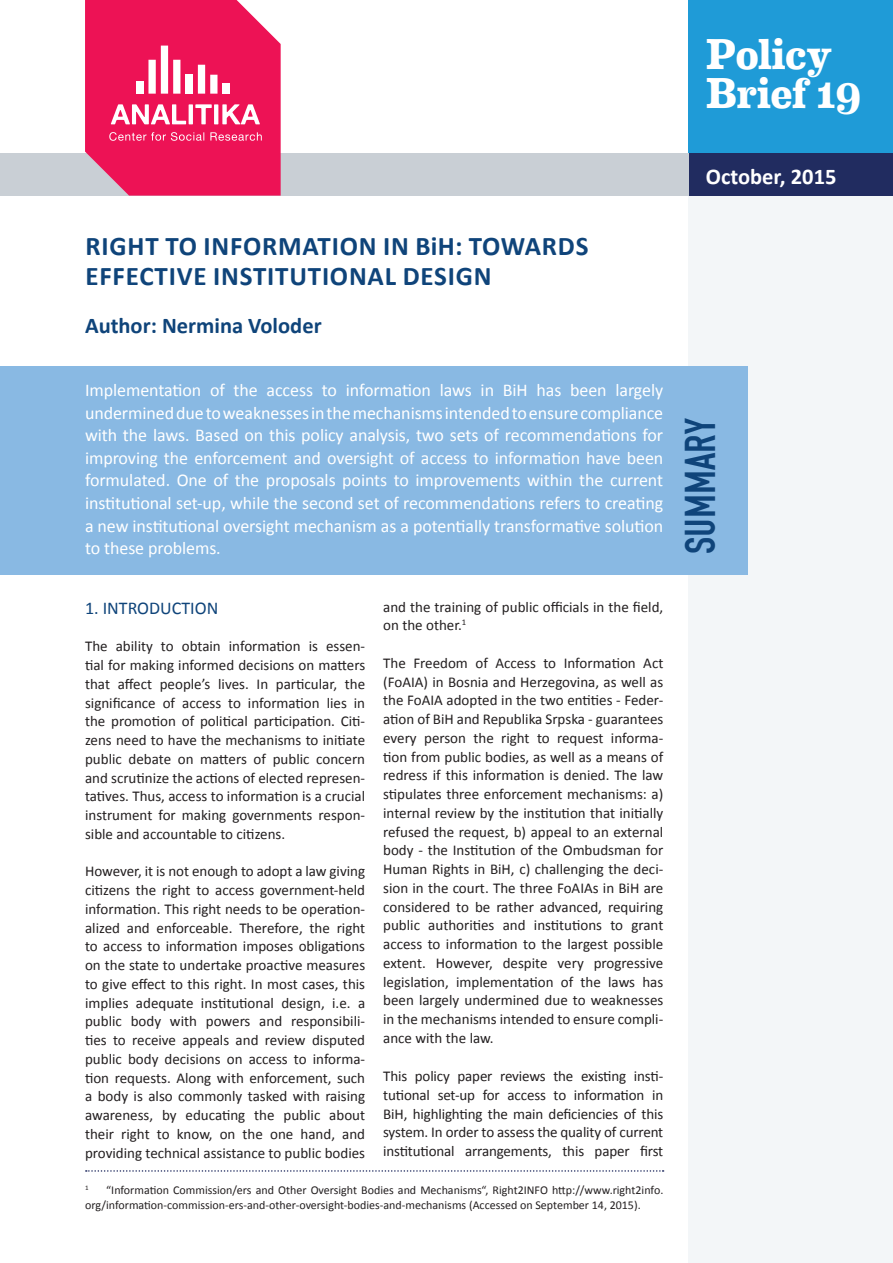
<style>
.page{position:relative;width:893px;height:1263px;background:#fff}
.page>*{position:absolute;margin:0;border:0;box-sizing:border-box;transform-origin:0 0}
.t1{font:45px "H Fette Engschrift";color:#0f447a}
.t2{font:700 43.5px/39px "Eames Century Modern";letter-spacing:-.015em;color:#fff}
.t3{font:700 27px/30px "Calibri";letter-spacing:.03em;color:#0f447a}
.t4{font:700 22.5px "Calibri";color:#0f447a}
.t5{font:700 22.5px "Calibri";color:#fff}
.t6{font:18px/22.5px "Calibri";letter-spacing:-.005em;color:#fff;text-align:justify}
.t7{font:18px "Calibri";color:#0f447a}
.t8{font:15px/18.8px "Calibri";color:#231f20;text-align:justify}
.t9{font:12px/15px "Calibri";color:#231f20}
.t10{font:6.9px "Calibri";color:#231f20}
</style>
<div class="page">
<div style="left:689px;top:196px;width:204px;height:1067px;background:#f3f6f8"></div>
<div style="left:689px;top:0;width:204px;height:155px;background:#1f9bd7"></div>
<div style="left:689px;top:153px;width:204px;height:43px;background:#212c60"></div>
<div style="left:0;top:153px;width:689px;height:43px;background:#c9cfd5"></div>
<div style="left:0;top:366px;width:747px;height:208px;background:#89b9e3"></div>
<svg style="left:86px;top:1170px;width:578px;height:2px"></svg>
<svg style="left:85px;top:0;width:196px;height:196px;background:#ed2965"></svg>
<div style="left:136px;top:81px;width:7px;height:13px;background:#fff"></div>
<div style="left:148px;top:60px;width:8px;height:34px;background:#fff"></div>
<div style="left:161px;top:46px;width:7px;height:48px;background:#fff"></div>
<div style="left:173px;top:60px;width:7px;height:34px;background:#fff"></div>
<div style="left:186px;top:74px;width:7px;height:20px;background:#fff"></div>
<div style="left:198px;top:65px;width:7px;height:29px;background:#fff"></div>
<div style="left:210px;top:75px;width:7px;height:19px;background:#fff"></div>
<div style="left:223px;top:83px;width:7px;height:11px;background:#fff"></div>
<h2 class="t2" style="left:706px;top:32px;width:157px">Policy<br>Brief 19</h2>
<h3 class="t3" style="left:86px;top:230px;width:504px">RIGHT TO INFORMATION IN BIH: TOWARDS<br>EFFECTIVE INSTITUTIONA</h3>
<h3 class="t3" style="left:385px;top:260px;width:105px">L DESIGN</h3>
<h3 class="t4" style="left:85px;top:312px;width:238px">AUTHOR: NERMINA VOLODER</h3>
<p class="t6" style="left:85px;top:378px;width:580px">Implementation of the access to information laws in BiH has been largely undermined due to weaknesses in the mechanisms intended to ensure compliance with the laws. Based on this policy analysis, two sets of recommendations for improving the enforcement and oversight of access to information have been formulated. One of the proposals points to improvements within the current institutional set-up, while the second set of recommendations refers to creating a new institutional oversight mechanism as a potentially transformative solution to these problems.</p>
<p class="t7" style="left:85px;top:597px;width:135px">1. Introduction</p>
<p class="t8" style="left:85px;top:636px;width:282px">The ability to obtain information is essen&shy;tial for making informed decisions on matters that affect people’s lives. In particular, the significance of access to information lies in the promotion of political participation. Citi&shy;zens need to have the mechanisms to initiate public debate on matters of public concern and scrutinize the actions of elected represen&shy;tatives. Thus, access to information is a crucial instrument for making governments respon&shy;sible and accountable to citizens.</p>
<p class="t8" style="left:85px;top:861px;width:282px">However, it is not enough to adopt a law giving citizens the right to access government-held information. This right needs to be operation&shy;alized and enforceable. Therefore, the right to access to information imposes obligations on the state to undertake proactive measures to give effect to this right. In most cases, this implies adequate institutional design, i.e. a public body with powers and responsibili&shy;ties to receive appeals and review disputed public body decisions on access to informa&shy;tion requests. Along with enforcement, such a body is also commonly tasked with raising awareness, by educating the public about their right to know, on the one hand, and providing technical assistance to public bodies</p>
<p class="t8" style="left:383px;top:596px;width:282px">and the training of public officials in the field, on the other.<sup>1</sup></p>
<p class="t8" style="left:383px;top:653px;width:282px">The Freedom of Access to Information Act (FoAIA) in Bosnia and Herzegovina, as well as the FoAIA adopted in the two entities - Feder&shy;ation of BiH and Republika Srpska - guarantees every person the right to request informa&shy;tion from public bodies, as well as a means of redress if this information is denied. The law stipulates three enforcement mechanisms: a) internal review by the institution that initially refused the request, b) appeal to an external body - the Institution of the Ombudsman for Human Rights in BiH, c) challenging the deci&shy;sion in the court. The three FoAIAs in BiH are considered to be rather advanced, requiring public authorities and institutions to grant access to information to the largest possible extent. However, despite very progressive legislation, implementation of the laws has been largely undermined due to weaknesses in the mechanisms intended to ensure compli&shy;ance with the law.</p>
<p class="t8" style="left:383px;top:1066px;width:282px">This policy paper reviews the existing insti&shy;tutional set-up for access to information in BiH, highlighting the main deficiencies of this system. In order to assess the quality of current institutional arrangements, this paper first</p>
<p class="t9" style="left:85px;top:1181px;width:580px;text-indent:21px">“Information Commission/ers and Other Oversight Bodies and Mechanisms“, Right2INFO http://www.right2info. org/information-commission-ers-and-other-oversight-bodies-and-mechanisms (Accessed on September 14, 2015).</p>
<p class="t10" style="left:85px;top:1183px;width:5px">1</p>
<h3 class="t5" style="left:706px;top:163px;width:132px">OCTOBER, 2015</h3>
<h1 class="t1" style="left:674px;top:554px;width:138px;rotate:-90deg">summary</h1>
</div>
